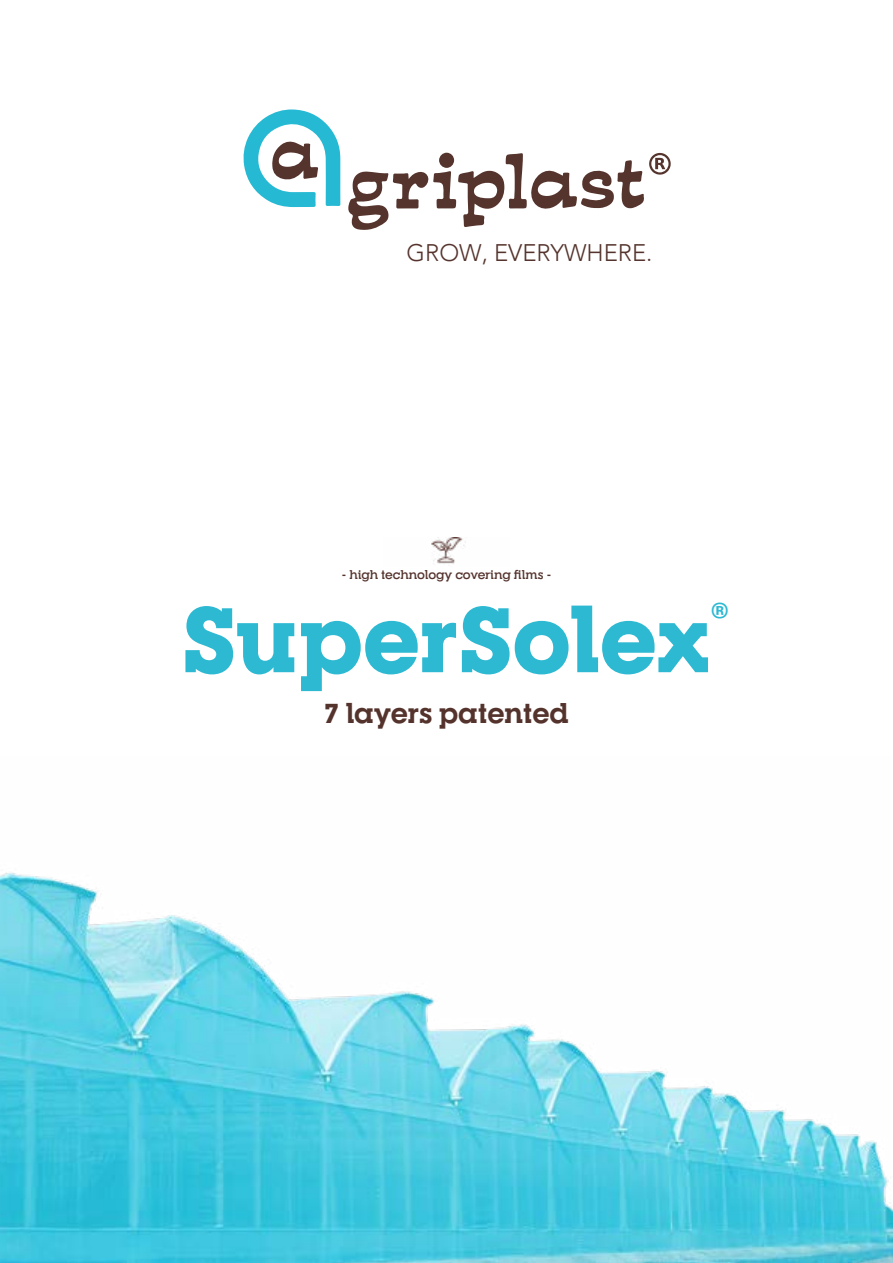
<style>
.page{position:relative;width:893px;height:1263px;background:#fff}
.page>*{position:absolute;margin:0;border:0;box-sizing:border-box;transform-origin:0 0}
.t1{font:900 90px "RNS Camelia";letter-spacing:-.01em;color:#2db9d2}
.t2{font:800 27px "RNS Camelia";letter-spacing:-.01em;color:#55332d}
.t3{font:300 24px "Avenir";color:#55342d}
.t4{font:900 21px "RNS Camelia";color:#2db9d2}
.t5{font:700 12px "RNS Camelia";color:#55332d}
</style>
<div class="page">
<img style="left:0;top:872px;width:893px;height:391px">
<img style="left:431px;top:538px;width:35px;height:26px">
<svg style="left:243px;top:109px;width:97px;height:98px"></svg>
<svg style="left:348px;top:153px;width:323px;height:77px"></svg>
<h3 class="t3" style="left:407px;top:239px;width:247px">GROW, EVERYWHERE.</h3>
<p class="t5" style="left:341px;top:568px;width:212px">- high technology covering films -</p>
<h3 class="t4" style="left:712px;top:597px;width:18px">®</h3>
<h1 class="t1" style="left:181px;top:582px;width:532px">SuperSolex</h1>
<h2 class="t2" style="left:324px;top:697px;width:246px">7 layers patented</h2>
</div>
